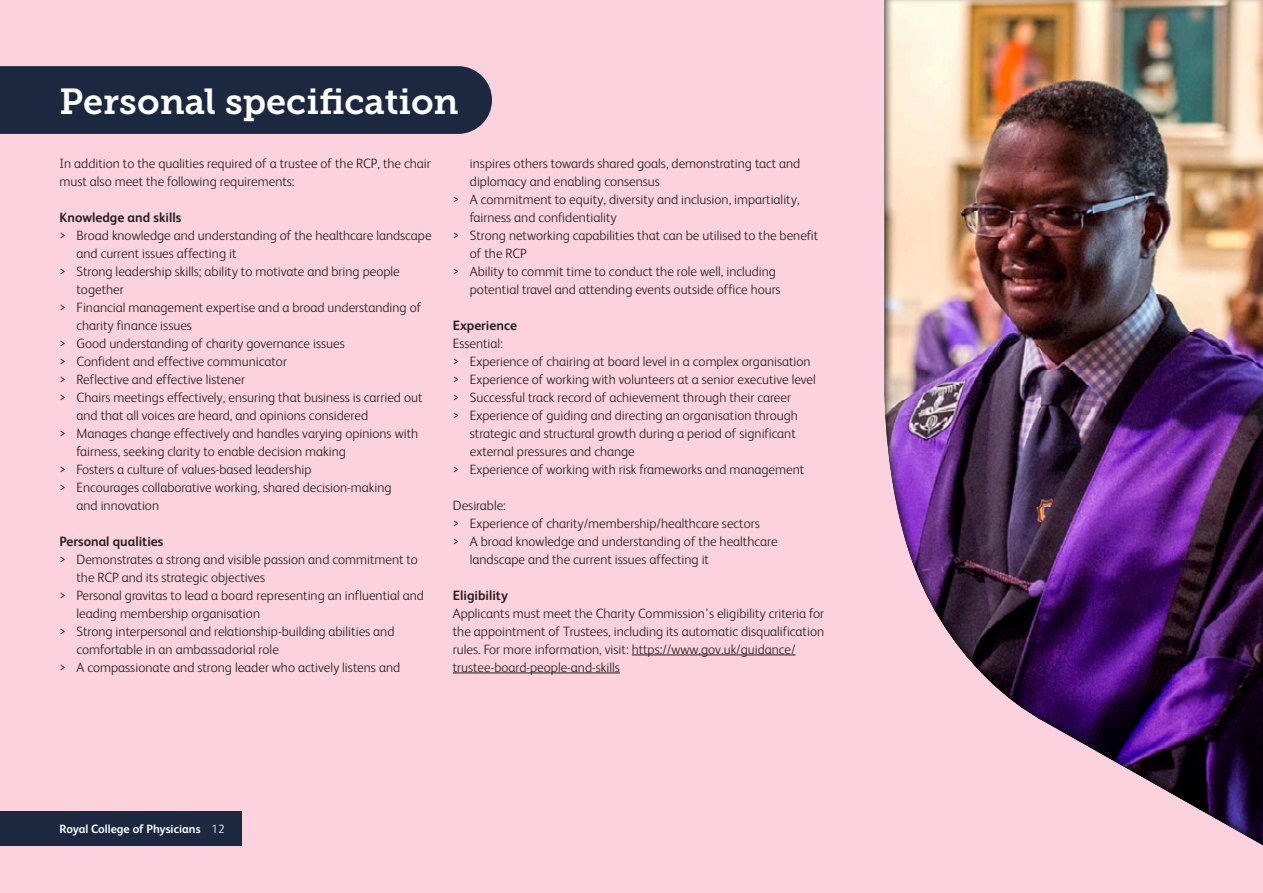
<style>
.page{position:relative;width:1263px;height:893px;background:#fbd2dd}
.page>*{position:absolute;margin:0;border:0;box-sizing:border-box;transform-origin:0 0}
.Headings{font:36px "Museo Slab 700";color:#fff}
.Body_Copy{font:300 13.5px/18px "FS Albert";color:#231f20}
.body_copy_sub_heading_bold{font:700 13.5px "FS Albert";color:#231f20}
.Body_Copy-2{font:700 13.5px "FS Albert";color:#231f20}
.t1{font:700 12px "FS Albert";color:#fff}
.t2{font:300 12px "FS Albert";color:#fff}
</style>
<div class="page">
<div style="left:884px;top:0;width:379px;height:893px;background:#231f20;opacity:.75"></div>
<div style="left:0;top:811px;width:242px;height:35px;background:#1b2840"></div>
<div style="left:0;top:66px;width:492px;height:68px;background:#1b2840"></div>
<hr style="left:632px;top:655px;width:163px;height:1px;background:#231f20">
<hr style="left:453px;top:673px;width:167px;height:1px;background:#231f20">
<p class="Headings" style="left:60px;top:81px;width:401px">Personal specification</p>
<p class="Body_Copy" style="left:60px;top:154px;width:373px">In addition to the qualities required of a trustee of the RCP, the chair must also meet the following requirements:</p>
<p class="body_copy_sub_heading_bold" style="left:60px;top:209px;width:123px">Knowledge and skills</p>
<p class="Body_Copy" style="left:77px;top:226px;width:357px;text-indent:-17px">&gt; Broad knowledge and understanding of the healthcare landscape and current issues affecting it</p>
<p class="Body_Copy" style="left:77px;top:262px;width:325px;text-indent:-17px">&gt; Strong leadership skills; ability to motivate and bring people together</p>
<p class="Body_Copy" style="left:77px;top:298px;width:346px;text-indent:-17px">&gt; Financial management expertise and a broad understanding of charity finance issues</p>
<p class="Body_Copy" style="left:60px;top:334px;width:287px">&gt; Good understanding of charity governance issues</p>
<p class="Body_Copy" style="left:60px;top:352px;width:229px">&gt; Confident and effective communicator</p>
<p class="Body_Copy" style="left:60px;top:370px;width:187px">&gt; Reflective and effective listener</p>
<p class="Body_Copy" style="left:77px;top:388px;width:347px;text-indent:-17px">&gt; Chairs meetings effectively, ensuring that business is carried out and that all voices are heard, and opinions considered</p>
<p class="Body_Copy" style="left:77px;top:424px;width:343px;text-indent:-17px">&gt; Manages change effectively and handles varying opinions with fairness, seeking clarity to enable decision making</p>
<p class="Body_Copy" style="left:60px;top:460px;width:253px">&gt; Fosters a culture of values-based leadership</p>
<p class="Body_Copy" style="left:77px;top:478px;width:317px;text-indent:-17px">&gt; Encourages collaborative working, shared decision-making and innovation</p>
<p class="body_copy_sub_heading_bold" style="left:60px;top:533px;width:105px">Personal qualities</p>
<p class="Body_Copy" style="left:77px;top:550px;width:343px;text-indent:-17px">&gt; Demonstrates a strong and visible passion and commitment to the RCP and its strategic objectives</p>
<p class="Body_Copy" style="left:77px;top:586px;width:349px;text-indent:-17px">&gt; Personal gravitas to lead a board representing an influential and leading membership organisation</p>
<p class="Body_Copy" style="left:77px;top:622px;width:319px;text-indent:-17px">&gt; Strong interpersonal and relationship-building abilities and comfortable in an ambassadorial role</p>
<p class="Body_Copy" style="left:60px;top:658px;width:342px">&gt; A compassionate and strong leader who actively listens and</p>
<p class="Body_Copy" style="left:470px;top:154px;width:332px">inspires others towards shared goals, demonstrating tact and diplomacy and enabling consensus</p>
<p class="Body_Copy" style="left:470px;top:190px;width:331px;text-indent:-17px">&gt; A commitment to equity, diversity and inclusion, impartiality, fairness and confidentiality</p>
<p class="Body_Copy" style="left:470px;top:226px;width:350px;text-indent:-17px">&gt; Strong networking capabilities that can be utilised to the benefit of the RCP</p>
<p class="Body_Copy" style="left:470px;top:262px;width:312px;text-indent:-17px">&gt; Ability to commit time to conduct the role well, including potential travel and attending events outside office hours</p>
<p class="body_copy_sub_heading_bold" style="left:453px;top:317px;width:66px">Experience</p>
<p class="Body_Copy" style="left:453px;top:334px;width:52px">Essential:</p>
<p class="Body_Copy" style="left:453px;top:352px;width:359px">&gt; Experience of chairing at board level in a complex organisation</p>
<p class="Body_Copy" style="left:453px;top:370px;width:364px">&gt; Experience of working with volunteers at a senior executive level</p>
<p class="Body_Copy" style="left:453px;top:388px;width:340px">&gt; Successful track record of achievement through their career</p>
<p class="Body_Copy" style="left:470px;top:406px;width:330px;text-indent:-17px">&gt; Experience of guiding and directing an organisation through strategic and structural growth during a period of significant external pressures and change</p>
<p class="Body_Copy" style="left:453px;top:460px;width:353px">&gt; Experience of working with risk frameworks and management</p>
<p class="Body_Copy" style="left:453px;top:496px;width:55px">Desirable:</p>
<p class="Body_Copy" style="left:453px;top:514px;width:308px">&gt; Experience of charity/membership/healthcare sectors</p>
<p class="Body_Copy" style="left:470px;top:532px;width:309px;text-indent:-17px">&gt; A broad knowledge and understanding of the healthcare landscape and the current issues affecting it</p>
<p class="Body_Copy-2" style="left:453px;top:587px;width:57px">Eligibility</p>
<p class="Body_Copy" style="left:453px;top:604px;width:373px">Applicants must meet the Charity Commission’s eligibility criteria for the appointment of Trustees, including its automatic disqualification rules. For more information, visit: https://www.gov.uk/guidance/ trustee-board-people-and-skills</p>
<p class="t1" style="left:60px;top:822px;width:143px">Royal College of Physicians</p>
<p class="t2" style="left:212px;top:822px;width:14px">12</p>
</div>
